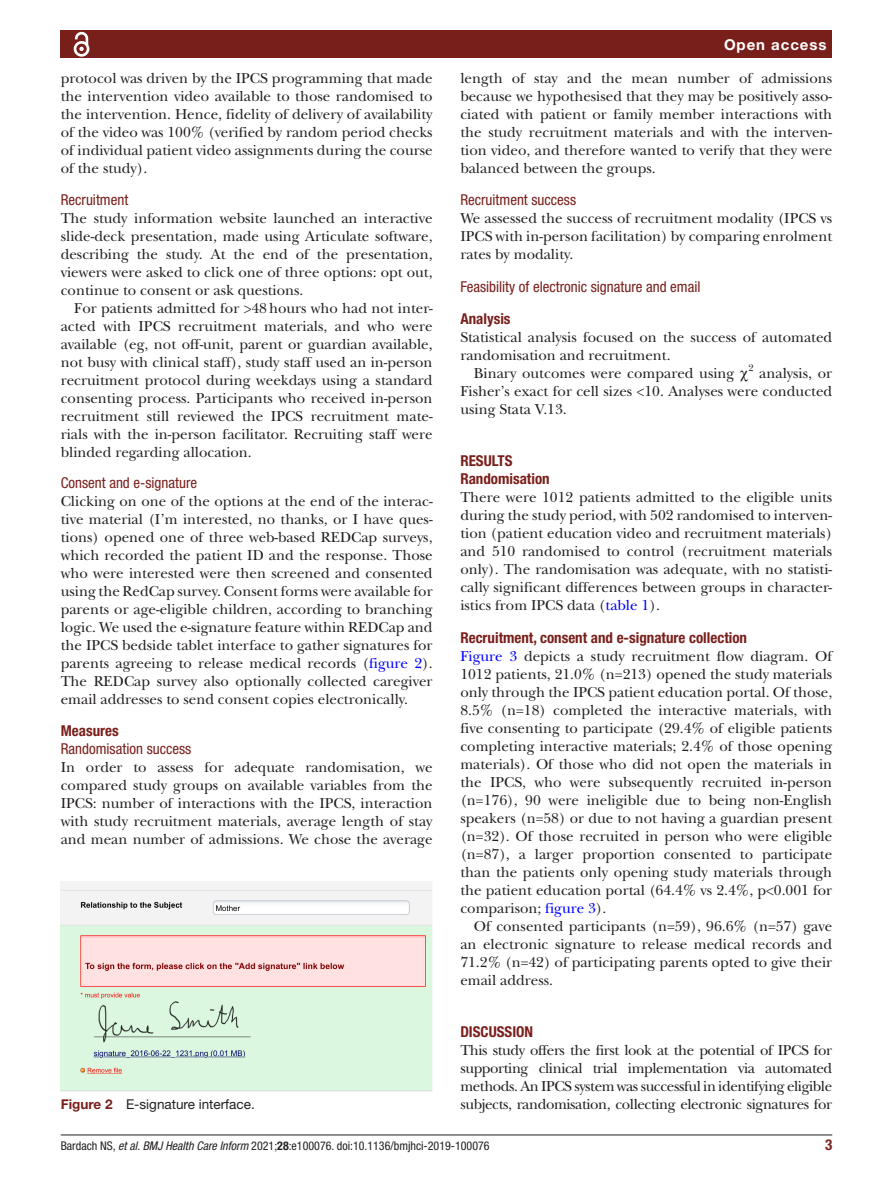
<style>
.page{position:relative;width:893px;height:1191px;background:#fff}
.page>*{position:absolute;margin:0;border:0;box-sizing:border-box;transform-origin:0 0}
.t1{font:15px/18px "New Baskerville";color:#231f20;text-align:justify}
.t2{font:condensed 15px "Helvetica Neue LT Std";color:#791f1b}
.t3{font:700 condensed 15px/18px "Helvetica Neue LT Std";color:#791f1b}
.t4{font:15px "New Baskerville";letter-spacing:-.025em;color:#231f20}
.t5{font:700 15px "Helvetica Neue LT Std";letter-spacing:.065em;color:#fff}
.t6{font:13.5px "Helvetica Neue LT Std";color:#231f20}
.t7{font:condensed 12px "Helvetica Neue LT Std";color:#231f20}
.s1{color:#00f}
.s2{font-weight:700;color:#791f1b}
.s3{font-style:italic}
.s4{font-weight:700}
</style>
<div class="page">
<hr style="left:61px;top:1134px;width:771px;height:1px;background:#231f20">
<div style="left:61px;top:31px;width:771px;height:27px;background:#791f1b"></div>
<svg style="left:73px;top:31px;width:17px;height:26px"></svg>
<img style="left:61px;top:881px;width:372px;height:210px">
<p class="t1" style="left:61px;top:69px;width:373px">protocol was driven by the IPCS programming that made the intervention video available to those randomised to the intervention. Hence, fidelity of delivery of availability of the video was 100% (verified by random period checks of individual patient video assignments during the course of the study).</p>
<p class="t2" style="left:61px;top:191px;width:69px">Recruitment</p>
<p class="t1" style="left:61px;top:209px;width:373px">The study information website launched an interactive slide-deck presentation, made using Articulate software, describing the study. At the end of the presentation, viewers were asked to click one of three options: opt out, continue to consent or ask questions.</p>
<p class="t1" style="left:61px;top:299px;width:373px;text-indent:14px">For patients admitted for &gt;48hours who had not inter&shy;acted with IPCS recruitment materials, and who were available (eg, not off-unit, parent or guardian available, not busy with clinical staff), study staff used an in-person recruitment protocol during weekdays using a standard consenting process. Participants who received in-person recruitment still reviewed the IPCS recruitment mate&shy;rials with the in-person facilitator. Recruiting staff were blinded regarding allocation.</p>
<p class="t2" style="left:61px;top:474px;width:138px">Consent and e-signature</p>
<p class="t1" style="left:61px;top:492px;width:373px">Clicking on one of the options at the end of the interac&shy;tive material (I’m interested, no thanks, or I have ques&shy;tions) opened one of three web-based REDCap surveys, which recorded the patient ID and the response. Those who were interested were then screened and consented using the RedCap survey. Consent forms were available for parents or age-eligible children, according to branching logic. We used the e-signature feature within REDCap and the IPCS bedside tablet interface to gather signatures for parents agreeing to release medical records (<span class="s1">figure 2</span>).<br>The REDCap survey also optionally collected caregiver email addresses to send consent copies electronically.</p>
<p class="t3" style="left:61px;top:721px;width:60px">Measures</p>
<p class="t2" style="left:61px;top:740px;width:132px">Randomisation success</p>
<p class="t1" style="left:61px;top:758px;width:373px">In order to assess for adequate randomisation, we compared study groups on available variables from the IPCS: number of interactions with the IPCS, interaction with study recruitment materials, average length of stay and mean number of admissions. We chose the average</p>
<p class="t5" style="left:724px;top:35px;width:104px">Open access</p>
<p class="t1" style="left:460px;top:69px;width:373px">length of stay and the mean number of admissions because we hypothesised that they may be positively asso&shy;ciated with patient or family member interactions with the study recruitment materials and with the interven&shy;tion video, and therefore wanted to verify that they were balanced between the groups.</p>
<p class="t2" style="left:460px;top:191px;width:117px">Recruitment success</p>
<p class="t1" style="left:460px;top:209px;width:373px">We assessed the success of recruitment modality (IPCS vs IPCS with in-person facilitation) by comparing enrolment rates by modality.</p>
<p class="t2" style="left:460px;top:278px;width:242px">Feasibility of electronic signature and email</p>
<p class="t3" style="left:460px;top:309px;width:52px">Analysis</p>
<p class="t1" style="left:460px;top:328px;width:373px">Statistical analysis focused on the success of automated randomisation and recruitment.</p>
<p class="t1" style="left:460px;top:364px;width:373px;text-indent:13px">Binary outcomes were compared using <sup>2</sup> analysis, or Fisher’s exact for cell sizes &lt;10. Analyses were conducted using Stata V.13.</p>
<p class="t3" style="left:460px;top:452px;width:91px">RESULTS<br>Randomisation</p>
<p class="t1" style="left:460px;top:488px;width:373px">There were 1012 patients admitted to the eligible units during the study period, with 502 randomised to interven&shy;tion (patient education video and recruitment materials) and 510 randomised to control (recruitment materials only). The randomisation was adequate, with no statisti&shy;cally significant differences between groups in character&shy;istics from IPCS data (<span class="s1">table 1</span>).</p>
<p class="t3" style="left:460px;top:628px;width:288px">Recruitment, consent and e-signature collection</p>
<p class="t1" style="left:460px;top:647px;width:373px"><span class="s1">Figure 3</span> depicts a study recruitment flow diagram. Of 1012 patients, 21.0% (n=213) opened the study materials only through the IPCS patient education portal. Of those, 8.5% (n=18) completed the interactive materials, with five consenting to participate (29.4% of eligible patients completing interactive materials; 2.4% of those opening materials). Of those who did not open the materials in the IPCS, who were subsequently recruited in-person (n=176), 90 were ineligible due to being non-English speakers (n=58) or due to not having a guardian present (n=32). Of those recruited in person who were eligible (n=87), a larger proportion consented to participate than the patients only opening study materials through the patient education portal (64.4% vs 2.4%, p&lt;0.001 for comparison; <span class="s1">figure 3</span>).</p>
<p class="t1" style="left:460px;top:917px;width:373px;text-indent:14px">Of consented participants (n=59), 96.6% (n=57) gave an electronic signature to release medical records and 71.2% (n=42) of participating parents opted to give their email address.</p>
<p class="t3" style="left:460px;top:1022px;width:74px">DISCUSSION</p>
<p class="t1" style="left:460px;top:1041px;width:373px">This study offers the first look at the potential of IPCS for supporting clinical trial implementation via automated methods. An IPCS system was successful in identifying eligible</p>
<p class="t6" style="left:61px;top:1096px;width:196px"><span class="s2">Figure 2</span> E-signature interface.</p>
<p class="t4" style="left:460px;top:1095px;width:373px">subjects, randomisation, collecting electronic signatures for</p>
<p class="t7" style="left:61px;top:1138px;width:430px">Bardach NS, <span class="s3">et al</span>. <span class="s3">BMJ Health Care Inform</span> 2021;<span class="s4">28</span>:e100076. doi:10.1136/bmjhci-2019-100076</p>
<p class="t3" style="left:825px;top:1135px;width:9px">3</p>
</div>
